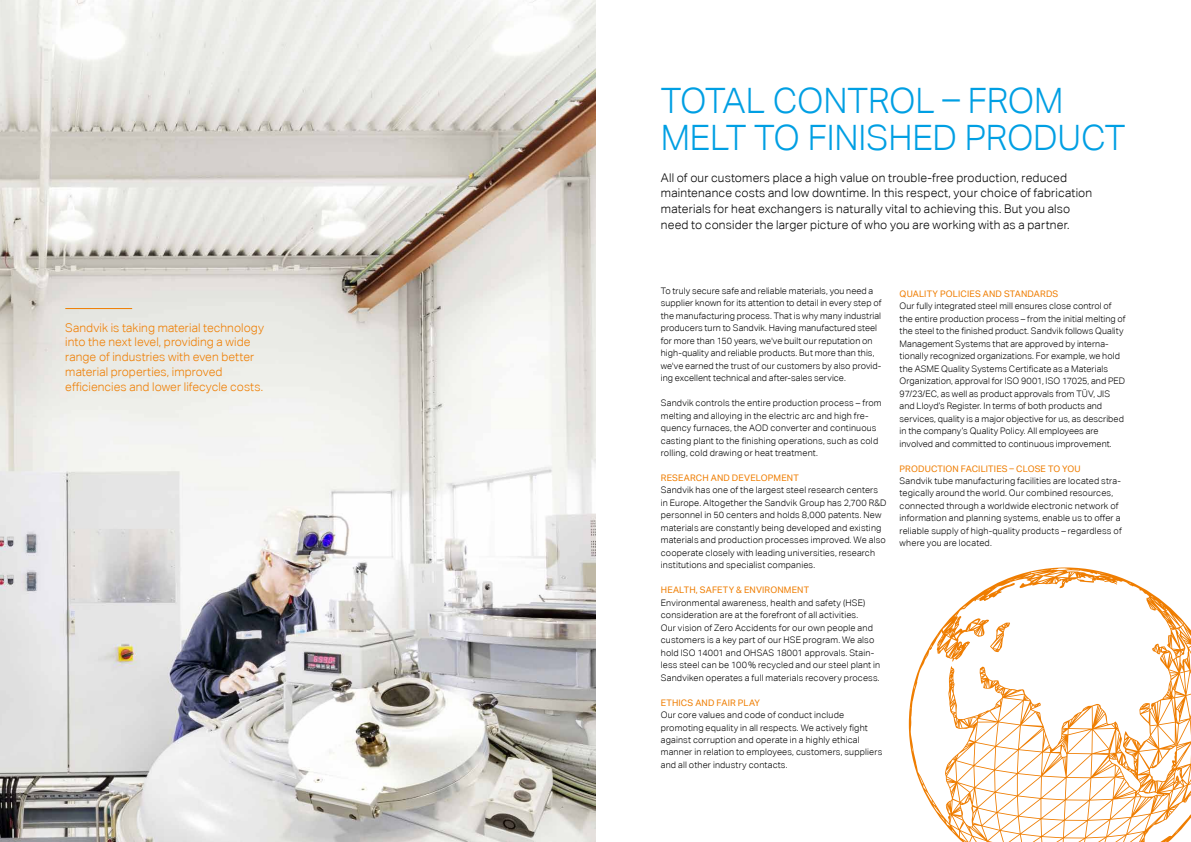
<style>
.page{position:relative;width:1191px;height:842px;background:#fff}
.page>*{position:absolute;margin:0;border:0;box-sizing:border-box;transform-origin:0 0}
.t1{font:300 35px/36.8px "Aktiv Grotesk Corp";letter-spacing:-.01em;color:#009fe3}
.t2{font:300 12px/15.6px "Aktiv Grotesk Corp";letter-spacing:.015em;color:#000}
.t3{font:300 12px/14.8px "Aktiv Grotesk Corp";letter-spacing:.005em;color:#ef7d00}
.t4{font:300 9px/12.5px "Aktiv Grotesk Corp";letter-spacing:.015em;color:#000}
.t5{font:9px "Aktiv Grotesk Corp";letter-spacing:.02em;color:#ef7d00}
</style>
<div class="page">
<img style="left:0;top:0;width:595px;height:842px">
<hr style="left:65px;top:308px;width:67px;height:1px;background:#ef7d00">
<svg style="left:909px;top:567px;width:282px;height:275px"></svg>
<h2 class="t3" style="left:65px;top:320px;width:200px">Sandvik is taking material technology into the next level, providing a wide range of industries with even better material properties, improved efficiencies and lower lifecycle costs.</h2>
<h1 class="t1" style="left:660px;top:82px;width:466px">TOTAL CONTROL – FROM<br>MELT TO FINISHED PRODUCT</h1>
<p class="t2" style="left:661px;top:170px;width:433px">All of our customers place a high value on trouble-free production, reduced maintenance costs and low downtime. In this respect, your choice of fabrication materials for heat exchangers is naturally vital to achieving this. But you also need to consider the larger picture of who you are working with as a partner.</p>
<p class="t4" style="left:661px;top:284px;width:222px">To truly secure safe and reliable materials, you need a supplier known for its attention to detail in every step of the manufacturing process. That is why many industrial producers turn to Sandvik. Having manufactured steel for more than 150 years, we've built our reputation on high-quality and reliable products. But more than this, we've earned the trust of our customers by also provid&shy;ing excellent technical and after-sales service.</p>
<p class="t4" style="left:661px;top:397px;width:222px">Sandvik controls the entire production process – from melting and alloying in the electric arc and high fre&shy;quency furnaces, the AOD converter and continuous casting plant to the finishing operations, such as cold rolling, cold drawing or heat treatment.</p>
<p class="t5" style="left:661px;top:472px;width:139px">RESEARCH AND DEVELOPMENT</p>
<p class="t4" style="left:661px;top:484px;width:227px">Sandvik has one of the largest steel research centers in Europe. Altogether the Sandvik Group has 2,700 R&amp;D personnel in 50 centers and holds 8,000 patents. New materials are constantly being developed and existing materials and production processes improved. We also cooperate closely with leading universities, research institutions and specialist companies.</p>
<p class="t5" style="left:661px;top:585px;width:150px">HEALTH, SAFETY &amp; ENVIRONMENT</p>
<p class="t4" style="left:661px;top:596px;width:221px">Environmental awareness, health and safety (HSE) consideration are at the forefront of all activities.<br>Our vision of Zero Accidents for our own people and customers is a key part of our HSE program. We also hold ISO 14001 and OHSAS 18001 approvals. Stain&shy;less steel can be 100% recycled and our steel plant in Sandviken operates a full materials recovery process.</p>
<p class="t5" style="left:661px;top:697px;width:101px">ETHICS AND FAIR PLAY</p>
<p class="t4" style="left:661px;top:709px;width:223px">Our core values and code of conduct include promoting equality in all respects. We actively fight against corruption and operate in a highly ethical manner in relation to employees, customers, suppliers and all other industry contacts.</p>
<p class="t5" style="left:899px;top:288px;width:160px">QUALITY POLICIES AND STANDARDS</p>
<p class="t4" style="left:899px;top:300px;width:227px">Our fully integrated steel mill ensures close control of the entire production process – from the initial melting of the steel to the finished product. Sandvik follows Quality Management Systems that are approved by interna&shy;tionally recognized organizations. For example, we hold the ASME Quality Systems Certificate as a Materials Organization, approval for ISO 9001, ISO 17025, and PED 97/23/EC, as well as product approvals from TÜV, JIS and Lloyd’s Register. In terms of both products and services, quality is a major objective for us, as described in the company’s Quality Policy. All employees are involved and committed to continuous improvement.</p>
<p class="t5" style="left:899px;top:463px;width:183px">PRODUCTION FACILITIES – CLOSE TO YOU</p>
<p class="t4" style="left:899px;top:474px;width:224px">Sandvik tube manufacturing facilities are located stra&shy;tegically around the world. Our combined resources, connected through a worldwide electronic network of information and planning systems, enable us to offer a reliable supply of high-quality products – regardless of where you are located.</p>
</div>
